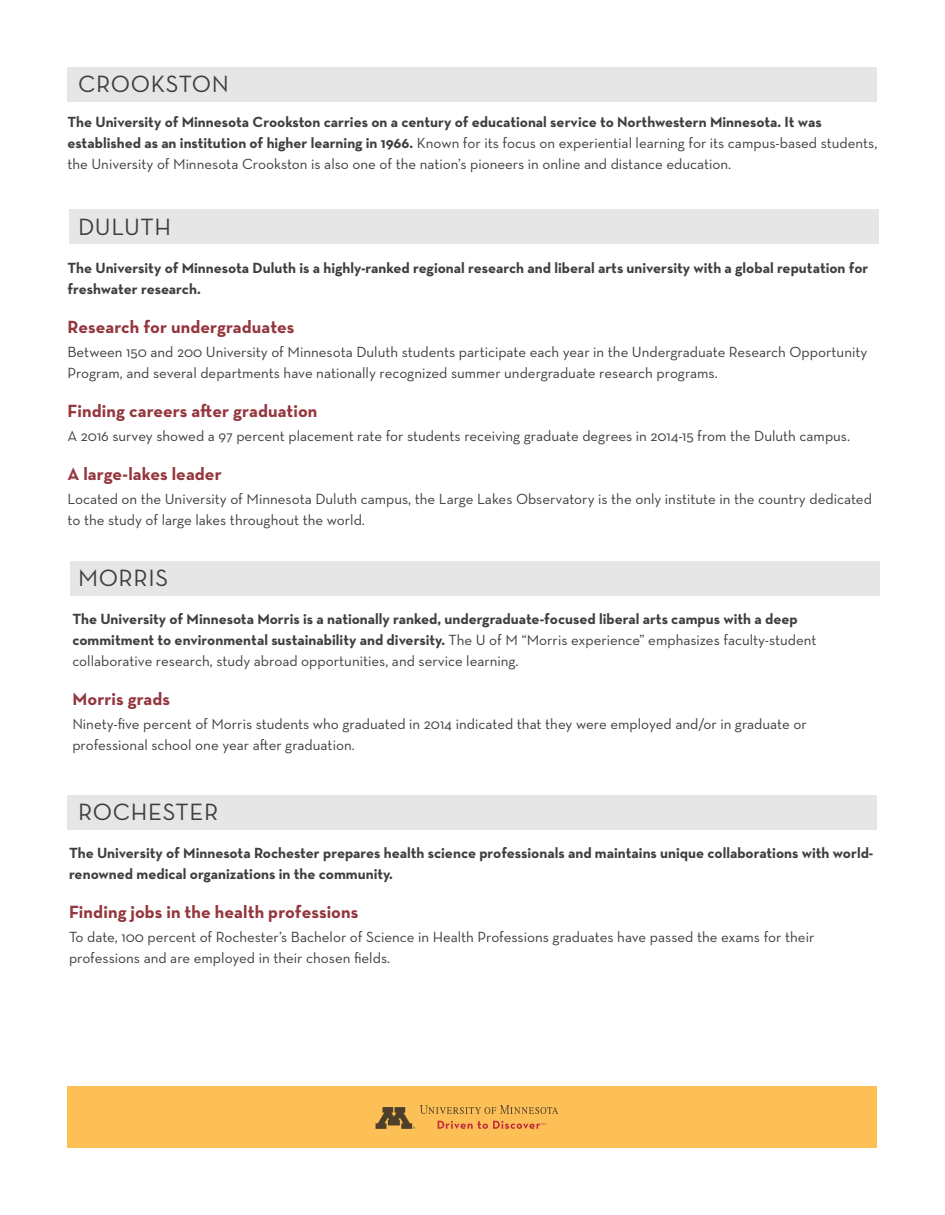
<style>
.page{position:relative;width:945px;height:1215px;background:#fff}
.page>*{position:absolute;margin:0;border:0;box-sizing:border-box;transform-origin:0 0}
.t1{font:24px "Neutraface Text";letter-spacing:.025em;color:#3e3e3f}
.t2{font:700 18px "Neutraface Text";letter-spacing:.005em;color:#94363d}
.t3{font:15px/21px "Neutraface Text";color:#3e3e3f}
.t4{font:700 15px/21px "Neutraface Text";color:#3e3e3f}
.s1{font-weight:700}
.s2{font-weight:400}
</style>
<div class="page">
<div style="left:69px;top:210px;width:810px;height:34px;background:#e6e6e6"></div>
<div style="left:70px;top:561px;width:810px;height:35px;background:#e6e6e6"></div>
<div style="left:68px;top:795px;width:810px;height:34px;background:#e6e6e6"></div>
<div style="left:68px;top:68px;width:810px;height:34px;background:#e6e6e6"></div>
<div style="left:68px;top:1086px;width:810px;height:62px;background:#fdc056"></div>
<svg style="left:376px;top:1105px;width:182px;height:24px"></svg>
<h1 class="t1" style="left:78px;top:69px;width:152px">CROOKSTON</h1>
<p class="t3" style="left:68px;top:111px;width:811px"><span class="s1">The University of Minnesota Crookston carries on a century of educational service to Northwestern Minnesota. It was established as an institution of higher learning in 1966.</span> Known for its focus on experiential learning for its campus-based students, the University of Minnesota Crookston is also one of the nation’s pioneers in online and distance education.</p>
<h1 class="t1" style="left:78px;top:211px;width:95px">DULUTH</h1>
<p class="t4" style="left:68px;top:257px;width:803px">The University of Minnesota Duluth is a highly-ranked regional research and liberal arts university with a global reputation for freshwater research.</p>
<p class="t2" style="left:68px;top:315px;width:228px">Research for undergraduates</p>
<p class="t3" style="left:68px;top:341px;width:801px">Between 150 and 200 University of Minnesota Duluth students participate each year in the Undergraduate Research Opportunity<br>Program, and several departments have nationally recognized summer undergraduate research programs.</p>
<p class="t2" style="left:68px;top:399px;width:251px">Finding careers after graduation</p>
<p class="t3" style="left:68px;top:425px;width:784px">A 2016 survey showed a 97 percent placement rate for students receiving graduate degrees in 2014-15 from the Duluth campus.</p>
<p class="t2" style="left:68px;top:462px;width:156px">A large-lakes leader</p>
<p class="t3" style="left:68px;top:488px;width:806px">Located on the University of Minnesota Duluth campus, the Large Lakes Observatory is the only institute in the country dedicated to the study of large lakes throughout the world.</p>
<h1 class="t1" style="left:78px;top:563px;width:92px">MORRIS</h1>
<p class="t4" style="left:72px;top:608px;width:746px">The University of Minnesota Morris is a nationally ranked, undergraduate-focused liberal arts campus with a deep commitment to environmental sustainability and diversity. <span class="s2">The U of M “Morris experience” emphasizes faculty-student collaborative research, study abroad opportunities, and service learning.</span></p>
<p class="t2" style="left:72px;top:688px;width:99px">Morris grads</p>
<p class="t3" style="left:72px;top:713px;width:736px">Ninety-five percent of Morris students who graduated in 2014 indicated that they were employed and/or in graduate or professional school one year after graduation.</p>
<h1 class="t1" style="left:78px;top:797px;width:142px">ROCHESTER</h1>
<p class="t4" style="left:69px;top:843px;width:806px">The University of Minnesota Rochester prepares health science professionals and maintains unique collaborations with world&shy;renowned medical organizations in the community.</p>
<p class="t2" style="left:69px;top:901px;width:291px">Finding jobs in the health professions</p>
<p class="t3" style="left:69px;top:927px;width:747px">To date, 100 percent of Rochester’s Bachelor of Science in Health Professions graduates have passed the exams for their professions and are employed in their chosen fields.</p>
</div>
